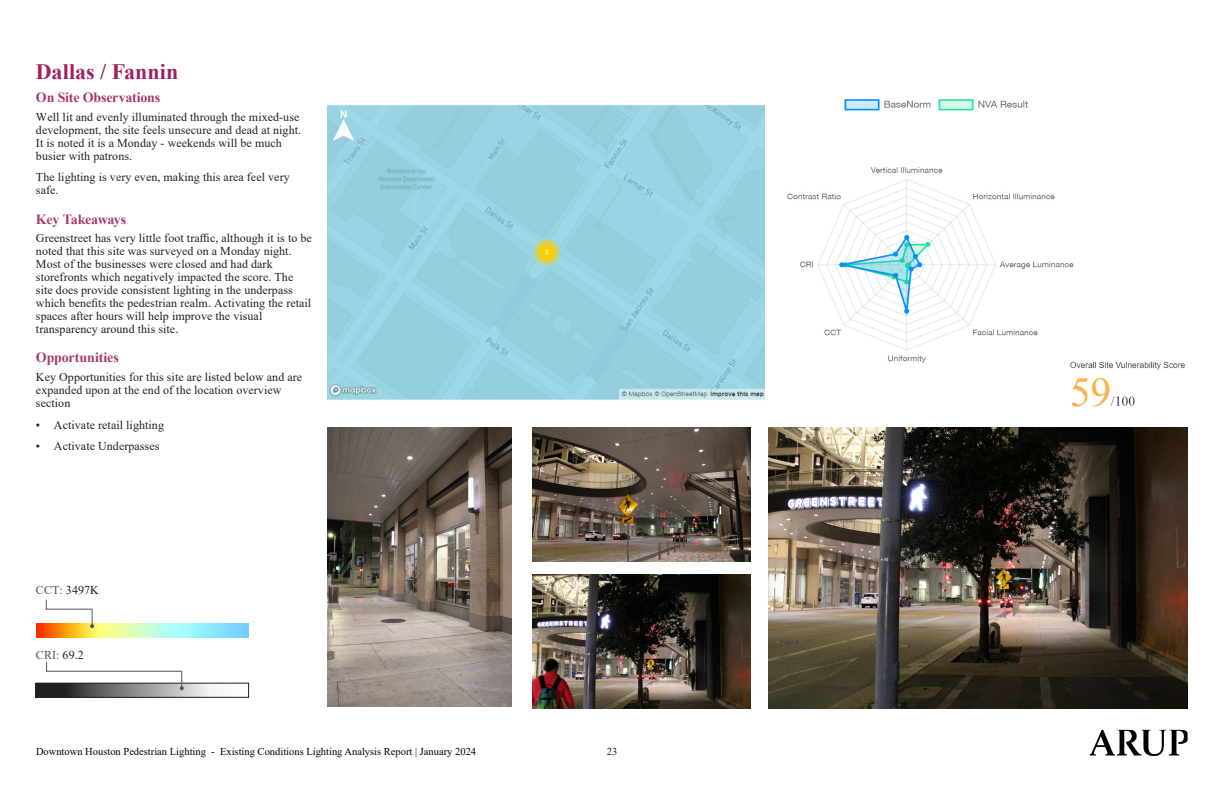
<style>
.page{position:relative;width:1224px;height:792px;background:#fff}
.page>*{position:absolute;margin:0;border:0;box-sizing:border-box;transform-origin:0 0}
.H3_No_Numbers{font:700 22px "Times New Roman";color:#9f2260}
.H4_no_numbers{font:700 14px "Times New Roman";letter-spacing:-.015em;color:#a73b6a}
.Body_text{font:12px/13px "Times New Roman";letter-spacing:.005em;color:#231f20}
.Body_text-2{font:12px "Times New Roman";color:#485365}
.t1{font:10.5px "Times New Roman";color:#000}
.t2{font:10.5px "Times New Roman";color:#231f20}
.s1{color:#485365}
.s2{color:#231f20}
</style>
<div class="page">
<img style="left:1090px;top:730px;width:98px;height:26px">
<img style="left:768px;top:427px;width:420px;height:282px">
<img style="left:328px;top:427px;width:183px;height:280px">
<img style="left:533px;top:427px;width:218px;height:134px">
<img style="left:533px;top:575px;width:218px;height:134px">
<img style="left:36px;top:623px;width:213px;height:15px">
<svg style="left:90px;top:609px;width:4px;height:19px"></svg>
<hr style="left:46px;top:609px;width:46px;height:1px;background:#485365">
<svg style="left:38px;top:685px;width:172px;height:10px;background:#7c7c7e"></svg>
<div style="left:36px;top:683px;width:213px;height:14px;border:1px solid #231f20"></div>
<svg style="left:180px;top:671px;width:4px;height:19px"></svg>
<hr style="left:46px;top:671px;width:136px;height:1px;background:#485365">
<img style="left:328px;top:104px;width:437px;height:296px">
<svg style="left:333px;top:110px;width:21px;height:31px"></svg>
<img style="left:787px;top:99px;width:287px;height:264px">
<img style="left:1066px;top:357px;width:119px;height:50px">
<p class="H3_No_Numbers" style="left:36px;top:56px;width:144px">Dallas / Fannin</p>
<p class="H4_no_numbers" style="left:36px;top:87px;width:126px">On Site Observations</p>
<p class="Body_text" style="left:36px;top:110px;width:267px">Well lit and evenly illuminated through the mixed-use development, the site feels unsecure and dead at night.<br>It is noted it is a Monday - weekends will be much busier with patrons.</p>
<p class="Body_text" style="left:36px;top:170px;width:255px">The lighting is very even, making this area feel very safe.</p>
<p class="H4_no_numbers" style="left:36px;top:209px;width:92px">Key Takeaways</p>
<p class="Body_text" style="left:36px;top:231px;width:277px">Greenstreet has very little foot traffic, although it is to be noted that this site was surveyed on a Monday night.<br>Most of the businesses were closed and had dark storefronts which negatively impacted the score. The site does provide consistent lighting in the underpass which benefits the pedestrian realm. Activating the retail spaces after hours will help improve the visual transparency around this site.</p>
<p class="H4_no_numbers" style="left:36px;top:348px;width:84px">Opportunities</p>
<p class="Body_text" style="left:36px;top:370px;width:268px">Key Opportunities for this site are listed below and are expanded upon at the end of the location overview section</p>
<p class="Body_text" style="left:36px;top:418px;width:130px">• Activate retail lighting</p>
<p class="Body_text" style="left:36px;top:439px;width:125px">• Activate Underpasses</p>
<p class="Body_text" style="left:36px;top:583px;width:64px"><span class="s1">CCT:</span> 3497K</p>
<p class="Body_text-2" style="left:36px;top:646px;width:49px">CRI: <span class="s2">69.2</span></p>
<p class="t1" style="left:36px;top:744px;width:442px">Downtown Houston Pedestrian Lighting - Existing Conditions Lighting Analysis Report | January 2024</p>
<p class="t2" style="left:607px;top:744px;width:12px">23</p>
</div>
